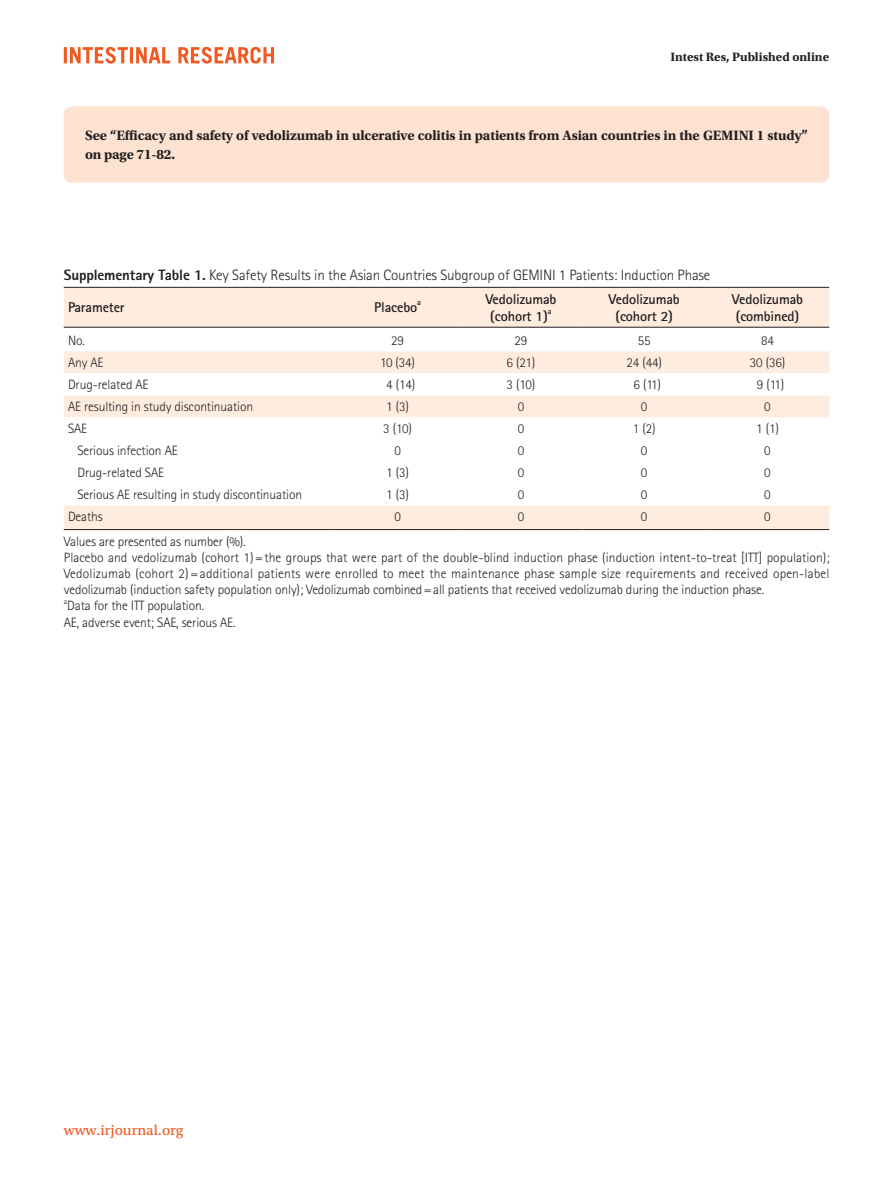
<style>
.page{position:relative;width:893px;height:1191px;background:#fff}
.page>*{position:absolute;margin:0;border:0;box-sizing:border-box;transform-origin:0 0}
.표그림제목{font:300 15px "Rotis Sans Serif Std";letter-spacing:-.01em;color:#231f20}
.t1{font:15px "Utopia Std Capt";color:#f15921}
.본문{font:700 14.25px/18.8px "Utopia Std";letter-spacing:-.01em;color:#231f20}
.표항목{font:700 14.25px/17.1px "Rotis Sans Serif Std";letter-spacing:-.01em;color:#231f20;text-align:center}
.표본문{font:300 13.5px/16.2px "Rotis Sans Serif Std";letter-spacing:-.01em;color:#231f20;text-align:justify}
.머리말-홀수{font:700 12.75px "Utopia Std";color:#231f20}
.표항목-2{font:700 8.25px "Rotis Sans Serif Std";color:#231f20}
.표본문-2{font:300 7.8px "Rotis Sans Serif Std";color:#231f20}
.s1{font-weight:800}
</style>
<div class="page">
<svg style="left:64px;top:47px;width:210px;height:17px"></svg>
<svg style="left:64px;top:288px;width:765px;height:241px;fill:#feecdf"></svg>
<svg style="left:64px;top:373px;width:765px;height:132px"></svg>
<hr style="left:64px;top:529px;width:272px;height:1px;background:#231f20">
<hr style="left:336px;top:529px;width:123px;height:1px;background:#231f20">
<hr style="left:459px;top:529px;width:124px;height:1px;background:#231f20">
<hr style="left:583px;top:529px;width:123px;height:1px;background:#231f20">
<hr style="left:706px;top:529px;width:123px;height:1px;background:#231f20">
<hr style="left:64px;top:287px;width:272px;height:1px;background:#231f20">
<hr style="left:336px;top:287px;width:123px;height:1px;background:#231f20">
<hr style="left:459px;top:287px;width:124px;height:1px;background:#231f20">
<hr style="left:583px;top:287px;width:123px;height:1px;background:#231f20">
<hr style="left:706px;top:287px;width:123px;height:1px;background:#231f20">
<hr style="left:64px;top:327px;width:272px;height:1px;background:#231f20">
<hr style="left:336px;top:327px;width:123px;height:1px;background:#231f20">
<hr style="left:459px;top:327px;width:124px;height:1px;background:#231f20">
<hr style="left:583px;top:327px;width:123px;height:1px;background:#231f20">
<hr style="left:706px;top:327px;width:123px;height:1px;background:#231f20">
<div style="left:64px;top:106px;width:765px;height:77px;background:#fee2d1;border-radius:9px"></div>
<p class="머리말-홀수" style="left:670px;top:49px;width:160px">Intest Res, Published online</p>
<p class="본문" style="left:85px;top:126px;width:724px">See “Efficacy and safety of vedolizumab in ulcerative colitis in patients from Asian countries in the GEMINI 1 study” on page 71-82.</p>
<p class="표그림제목" style="left:64px;top:267px;width:648px"><span class="s1">Supplementary Table 1.</span> Key Safety Results in the Asian Countries Subgroup of GEMINI 1 Patients: Induction Phase</p>
<p class="표항목" style="left:68px;top:298px;width:58px">Parameter</p>
<p class="표항목" style="left:374px;top:298px;width:44px">Placebo</p>
<p class="표항목-2" style="left:417px;top:297px;width:5px">a</p>
<p class="표항목" style="left:485px;top:290px;width:73px">Vedolizumab (cohort 1)</p>
<p class="표항목" style="left:609px;top:290px;width:73px">Vedolizumab</p>
<p class="표항목" style="left:615px;top:307px;width:59px">(cohort 2)</p>
<p class="표항목-2" style="left:548px;top:306px;width:5px">a</p>
<p class="표항목" style="left:732px;top:290px;width:73px">Vedolizumab</p>
<p class="표항목" style="left:736px;top:307px;width:65px">(combined)</p>
<p class="표본문" style="left:68px;top:332px;width:18px">No.</p>
<p class="표본문" style="left:391px;top:332px;width:14px">29</p>
<p class="표본문" style="left:514px;top:332px;width:14px">29</p>
<p class="표본문" style="left:638px;top:332px;width:14px">55</p>
<p class="표본문" style="left:761px;top:332px;width:14px">84</p>
<p class="표본문" style="left:68px;top:354px;width:37px">Any AE</p>
<p class="표본문" style="left:380px;top:354px;width:36px">10 (34)</p>
<p class="표본문" style="left:507px;top:354px;width:30px">6 (21)</p>
<p class="표본문" style="left:626px;top:354px;width:37px">24 (44)</p>
<p class="표본문" style="left:750px;top:354px;width:37px">30 (36)</p>
<p class="표본문" style="left:68px;top:376px;width:82px">Drug-related AE</p>
<p class="표본문" style="left:386px;top:376px;width:31px">4 (14)</p>
<p class="표본문" style="left:507px;top:376px;width:30px">3 (10)</p>
<p class="표본문" style="left:634px;top:376px;width:29px">6 (11)</p>
<p class="표본문" style="left:757px;top:376px;width:29px">9 (11)</p>
<p class="표본문" style="left:68px;top:398px;width:187px">AE resulting in study discontinuation</p>
<p class="표본문" style="left:386px;top:398px;width:24px">1 (3)</p>
<p class="표본문" style="left:518px;top:398px;width:8px">0</p>
<p class="표본문" style="left:641px;top:398px;width:8px">0</p>
<p class="표본문" style="left:764px;top:398px;width:8px">0</p>
<p class="표본문" style="left:68px;top:420px;width:21px">SAE</p>
<p class="표본문" style="left:383px;top:420px;width:30px">3 (10)</p>
<p class="표본문" style="left:518px;top:420px;width:8px">0</p>
<p class="표본문" style="left:633px;top:420px;width:24px">1 (2)</p>
<p class="표본문" style="left:756px;top:420px;width:24px">1 (1)</p>
<p class="표본문" style="left:77px;top:442px;width:102px">Serious infection AE</p>
<p class="표본문" style="left:394px;top:442px;width:8px">0</p>
<p class="표본문" style="left:518px;top:442px;width:8px">0</p>
<p class="표본문" style="left:641px;top:442px;width:8px">0</p>
<p class="표본문" style="left:764px;top:442px;width:8px">0</p>
<p class="표본문" style="left:77px;top:464px;width:88px">Drug-related SAE</p>
<p class="표본문" style="left:386px;top:464px;width:24px">1 (3)</p>
<p class="표본문" style="left:518px;top:464px;width:8px">0</p>
<p class="표본문" style="left:641px;top:464px;width:8px">0</p>
<p class="표본문" style="left:764px;top:464px;width:8px">0</p>
<p class="표본문" style="left:77px;top:486px;width:226px">Serious AE resulting in study discontinuation</p>
<p class="표본문" style="left:386px;top:486px;width:24px">1 (3)</p>
<p class="표본문" style="left:518px;top:486px;width:8px">0</p>
<p class="표본문" style="left:641px;top:486px;width:8px">0</p>
<p class="표본문" style="left:764px;top:486px;width:8px">0</p>
<p class="표본문" style="left:68px;top:508px;width:36px">Deaths</p>
<p class="표본문" style="left:394px;top:508px;width:8px">0</p>
<p class="표본문" style="left:518px;top:508px;width:8px">0</p>
<p class="표본문" style="left:641px;top:508px;width:8px">0</p>
<p class="표본문" style="left:764px;top:508px;width:8px">0</p>
<p class="표본문" style="left:64px;top:533px;width:183px">Values are presented as number (%).</p>
<p class="표본문" style="left:64px;top:549px;width:767px">Placebo and vedolizumab (cohort 1) =the groups that were part of the double-blind induction phase (induction intent-to-treat [ITT] population); Vedolizumab (cohort 2) =additional patients were enrolled to meet the maintenance phase sample size requirements and received open-label vedolizumab (induction safety population only); Vedolizumab combined=all patients that received vedolizumab during the induction phase.</p>
<p class="표본문-2" style="left:64px;top:597px;width:5px">a</p>
<p class="표본문" style="left:67px;top:598px;width:139px">Data for the ITT population.</p>
<p class="표본문" style="left:64px;top:614px;width:173px">AE, adverse event; SAE, serious AE.</p>
<p class="t1" style="left:64px;top:1122px;width:121px">www.irjournal.org</p>
</div>
